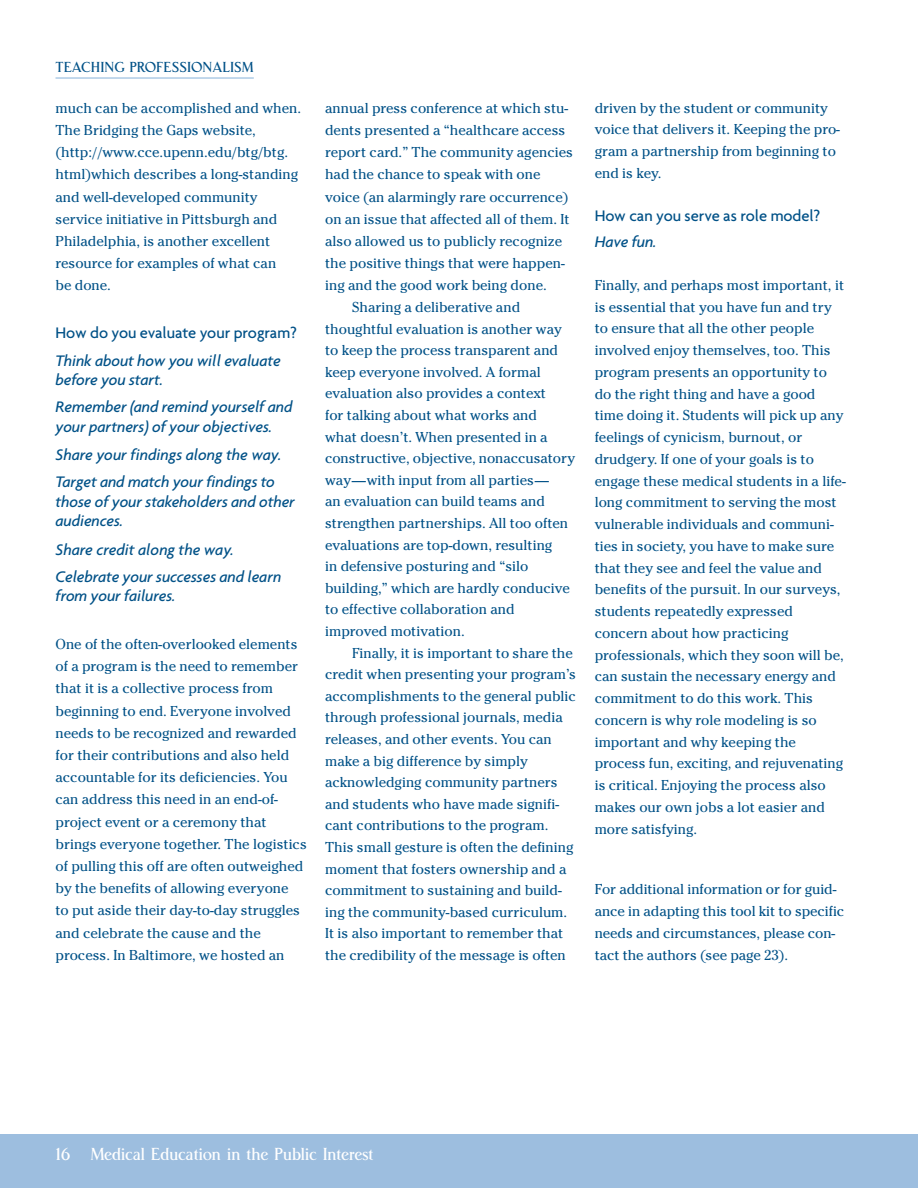
<style>
.page{position:relative;width:918px;height:1188px;background:#fff}
.page>*{position:absolute;margin:0;border:0;box-sizing:border-box;transform-origin:0 0}
.t1{font:18px "Central Station";letter-spacing:-.03em;color:#fff}
.t2{font:italic 500 16.5px/19.5px "Agenda";letter-spacing:-.005em;color:#005187}
.t3{font:500 16.5px "Agenda";color:#005187}
.t4{font:15px "Central Station";color:#005187}
.t5{font:14.25px/21.8px "Cheltenham";color:#005187}
</style>
<div class="page">
<div style="left:0;top:1134px;width:918px;height:54px;background:#9dbedf"></div>
<hr style="left:56px;top:78px;width:198px;height:1px;background:#86b2d9">
<p class="t4" style="left:56px;top:62px;width:200px">TEACHING PROFESSIONALISM</p>
<p class="t5" style="left:56px;top:98px;width:247px;line-height:22.2px">much can be accomplished and when.<br>The Bridging the Gaps website, (http://www.cce.upenn.edu/btg/btg. html)which describes a long-standing and well-developed community service initiative in Pittsburgh and<br>Philadelphia, is another excellent resource for examples of what can<br>be done.</p>
<p class="t3" style="left:56px;top:326px;width:243px">How do you evaluate your program?</p>
<p class="t2" style="left:56px;top:352px;width:227px">Think about how you will evaluate before you start.</p>
<p class="t2" style="left:56px;top:398px;width:239px">Remember (and remind yourself and your partners) of your objectives.</p>
<p class="t2" style="left:56px;top:443px;width:227px;line-height:27px">Share your findings along the way.<br>Target and match your findings to</p>
<p class="t2" style="left:56px;top:493px;width:241px">those of your stakeholders and other audiences.</p>
<p class="t2" style="left:56px;top:537px;width:227px;line-height:27px">Share credit along the way.<br>Celebrate your successes and learn</p>
<p class="t2" style="left:56px;top:588px;width:121px">from your failures.</p>
<p class="t5" style="left:56px;top:634px;width:253px;line-height:22.2px">One of the often-overlooked elements of a program is the need to remember that it is a collective process from beginning to end. Everyone involved needs to be recognized and rewarded for their contributions and also held accountable for its deficiencies. You can address this need in an end-of&shy;project event or a ceremony that brings everyone together. The logistics of pulling this off are often outweighed by the benefits of allowing everyone<br>to put aside their day-to-day struggles and celebrate the cause and the process. In Baltimore, we hosted an</p>
<p class="t5" style="left:325px;top:98px;width:245px">annual press conference at which stu-</p>
<p class="t5" style="left:325px;top:121px;width:242px">dents presented a “healthcare access</p>
<p class="t5" style="left:325px;top:143px;width:249px">report card.” The community agencies</p>
<p class="t5" style="left:325px;top:165px;width:217px">had the chance to speak with one</p>
<p class="t5" style="left:325px;top:187px;width:245px">voice (an alarmingly rare occurrence)</p>
<p class="t5" style="left:325px;top:209px;width:246px">on an issue that affected all of them. It</p>
<p class="t5" style="left:325px;top:232px;width:239px">also allowed us to publicly recognize</p>
<p class="t5" style="left:325px;top:254px;width:241px">the positive things that were happen-</p>
<p class="t5" style="left:325px;top:276px;width:223px">ing and the good work being done.</p>
<p class="t5" style="left:352px;top:298px;width:170px">Sharing a deliberative and</p>
<p class="t5" style="left:325px;top:319px;width:238px">thoughtful evaluation is another way</p>
<p class="t5" style="left:325px;top:341px;width:235px">to keep the process transparent and</p>
<p class="t5" style="left:325px;top:362px;width:217px">keep everyone involved. A formal</p>
<p class="t5" style="left:325px;top:384px;width:222px">evaluation also provides a context</p>
<p class="t5" style="left:325px;top:406px;width:213px">for talking about what works and</p>
<p class="t5" style="left:325px;top:427px;width:224px">what doesn’t. When presented in a</p>
<p class="t5" style="left:325px;top:449px;width:252px">constructive, objective, nonaccusatory</p>
<p class="t5" style="left:325px;top:470px;width:225px">way—with input from all parties—</p>
<p class="t5" style="left:325px;top:492px;width:221px">an evaluation can build teams and</p>
<p class="t5" style="left:325px;top:514px;width:245px">strengthen partnerships. All too often</p>
<p class="t5" style="left:325px;top:535px;width:229px">evaluations are top-down, resulting</p>
<p class="t5" style="left:325px;top:557px;width:205px">in defensive posturing and “silo</p>
<p class="t5" style="left:325px;top:578px;width:246px">building,” which are hardly conducive</p>
<p class="t5" style="left:325px;top:600px;width:191px">to effective collaboration and</p>
<p class="t5" style="left:325px;top:622px;width:141px">improved motivation.</p>
<p class="t5" style="left:352px;top:643px;width:222px">Finally, it is important to share the</p>
<p class="t5" style="left:325px;top:665px;width:253px">credit when presenting your program’s</p>
<p class="t5" style="left:325px;top:686px;width:252px">accomplishments to the general public</p>
<p class="t5" style="left:325px;top:708px;width:239px">through professional journals, media</p>
<p class="t5" style="left:325px;top:730px;width:228px">releases, and other events. You can</p>
<p class="t5" style="left:325px;top:751px;width:204px">make a big difference by simply</p>
<p class="t5" style="left:325px;top:773px;width:234px">acknowledging community partners</p>
<p class="t5" style="left:325px;top:794px;width:236px">and students who have made signifi-</p>
<p class="t5" style="left:325px;top:816px;width:225px">cant contributions to the program.</p>
<p class="t5" style="left:325px;top:838px;width:250px">This small gesture is often the defining</p>
<p class="t5" style="left:325px;top:859px;width:243px">moment that fosters ownership and a</p>
<p class="t5" style="left:325px;top:881px;width:238px">commitment to sustaining and build-</p>
<p class="t5" style="left:325px;top:902px;width:244px">ing the community-based curriculum.</p>
<p class="t5" style="left:325px;top:924px;width:240px">It is also important to remember that</p>
<p class="t5" style="left:325px;top:946px;width:242px">the credibility of the message is often</p>
<p class="t5" style="left:595px;top:99px;width:247px">driven by the student or community voice that delivers it. Keeping the pro&shy;gram a partnership from beginning to end is key.</p>
<p class="t3" style="left:595px;top:209px;width:227px">How can you serve as role model?</p>
<p class="t2" style="left:595px;top:233px;width:63px">Have fun.</p>
<p class="t5" style="left:595px;top:276px;width:253px">Finally, and perhaps most important, it is essential that you have fun and try to ensure that all the other people involved enjoy themselves, too. This program presents an opportunity to do the right thing and have a good time doing it. Students will pick up any feelings of cynicism, burnout, or drudgery. If one of your goals is to engage these medical students in a life&shy;long commitment to serving the most vulnerable individuals and communi&shy;ties in society, you have to make sure that they see and feel the value and benefits of the pursuit. In our surveys, students repeatedly expressed concern about how practicing professionals, which they soon will be, can sustain the necessary energy and commitment to do this work. This concern is why role modeling is so important and why keeping the process fun, exciting, and rejuvenating is critical. Enjoying the process also makes our own jobs a lot easier and more satisfying.</p>
<p class="t5" style="left:595px;top:880px;width:251px">For additional information or for guid&shy;ance in adapting this tool kit to specific needs and circumstances, please con&shy;tact the authors (see page 23).</p>
<p class="t1" style="left:56px;top:1147px;width:320px">16 Medical Education in the Public Interest</p>
</div>
